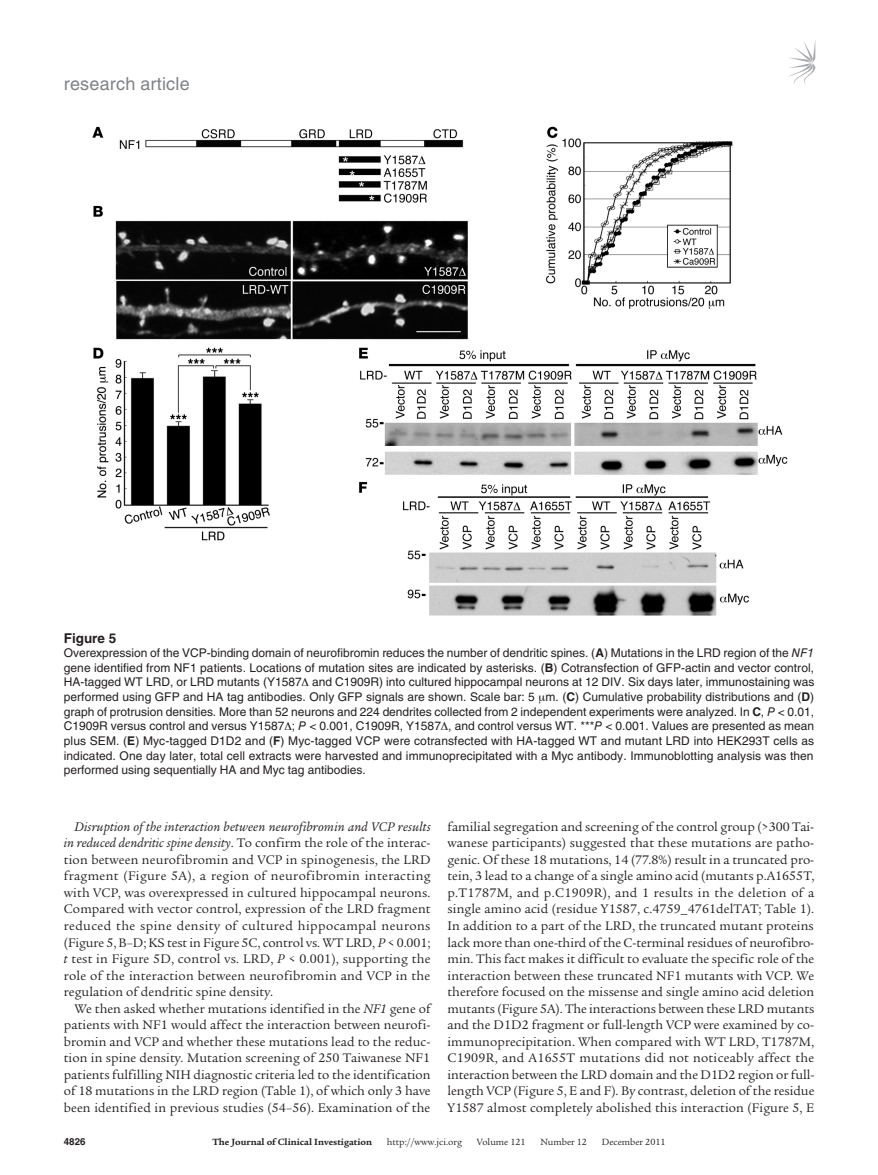
<style>
.page{position:relative;width:878px;height:1175px;background:#fff}
.page>*{position:absolute;margin:0;border:0;box-sizing:border-box;transform-origin:0 0}
.t1{font:18px "Helvetica LT Std";letter-spacing:.01em;color:#808285}
.t2{font:13.5px/16.5px "Legacy Serif Std";letter-spacing:.01em;color:#231f20;text-align:justify}
.t3{font:700 13.5px "Helvetica LT Std";color:#231f20}
.t4{font:12px/14.7px "Helvetica LT Std";color:#231f20;text-align:justify}
.t5{font:9.75px "Legacy Serif Std";color:#231f20}
.t6{font:700 9.75px "Legacy Serif Std";color:#231f20}
.t7{font:700 9.75px "Helvetica LT Std";color:#231f20}
.s1{font-weight:700}
.s2{font-style:italic}
</style>
<div class="page">
<svg style="left:789px;top:42px;width:26px;height:43px"></svg>
<img style="left:92px;top:126px;width:696px;height:490px">
<h1 class="t1" style="left:64px;top:73px;width:127px">research article</h1>
<p class="t3" style="left:64px;top:629px;width:54px">Figure 5</p>
<p class="t4" style="left:64px;top:645px;width:752px">Overexpression of the VCP-binding domain of neurofibromin reduces the number of dendritic spines. (<span class="s1">A</span>) Mutations in the LRD region of the <span class="s2">NF1 </span>gene identified from NF1 patients. Locations of mutation sites are indicated by asterisks. (<span class="s1">B</span>) Cotransfection of GFP-actin and vector control, HA-tagged WT LRD, or LRD mutants (Y1587 and C1909R) into cultured hippocampal neurons at 12 DIV. Six days later, immunostaining was performed using GFP and HA tag antibodies. Only GFP signals are shown. Scale bar: 5 m. (<span class="s1">C</span>) Cumulative probability distributions and (<span class="s1">D</span>) graph of protrusion densities. More than 52 neurons and 224 dendrites collected from 2 independent experiments were analyzed. In <span class="s1">C</span>, <span class="s2">P</span> &lt; 0.01, C1909R versus control and versus Y1587 ; <span class="s2">P</span> &lt; 0.001, C1909R, Y1587 , and control versus WT. ***<span class="s2">P</span> &lt; 0.001. Values are presented as mean plus SEM. (<span class="s1">E</span>) Myc-tagged D1D2 and (<span class="s1">F</span>) Myc-tagged VCP were cotransfected with HA-tagged WT and mutant LRD into HEK293T cells as indicated. One day later, total cell extracts were harvested and immunoprecipitated with a Myc antibody. Immunoblotting analysis was then performed using sequentially HA and Myc tag antibodies.</p>
<p class="t2" style="left:64px;top:818px;width:368px;text-indent:11px"><span class="s2">Disruption of the interaction between neurofibromin and VCP results in reduced dendritic spine density</span>. To confirm the role of the interac&shy;tion between neurofibromin and VCP in spinogenesis, the LRD fragment (Figure 5A), a region of neurofibromin interacting with VCP, was overexpressed in cultured hippocampal neurons.<br>Compared with vector control, expression of the LRD fragment reduced the spine density of cultured hippocampal neurons (Figure 5, B–D; KS test in Figure 5C, control vs. WT LRD, <span class="s2">P</span> &lt; 0.001; <span class="s2">t</span> test in Figure 5D, control vs. LRD, <span class="s2">P</span> &lt; 0.001), supporting the role of the interaction between neurofibromin and VCP in the regulation of dendritic spine density.</p>
<p class="t2" style="left:64px;top:1000px;width:368px;text-indent:11px">We then asked whether mutations identified in the <span class="s2">NF1</span> gene of patients with NF1 would affect the interaction between neurofi&shy;bromin and VCP and whether these mutations lead to the reduc&shy;tion in spine density. Mutation screening of 250 Taiwanese NF1 patients fulfilling NIH diagnostic criteria led to the identification of 18 mutations in the LRD region (Table 1), of which only 3 have been identified in previous studies (54–56). Examination of the</p>
<p class="t2" style="left:447px;top:818px;width:368px">familial segregation and screening of the control group (&gt;300 Tai&shy;wanese participants) suggested that these mutations are patho&shy;genic. Of these 18 mutations, 14 (77.8%) result in a truncated pro&shy;tein, 3 lead to a change of a single amino acid (mutants p.A1655T, p.T1787M, and p.C1909R), and 1 results in the deletion of a single amino acid (residue Y1587, c.4759_4761delTAT; Table 1).<br>In addition to a part of the LRD, the truncated mutant proteins lack more than one-third of the C-terminal residues of neurofibro&shy;min. This fact makes it difficult to evaluate the specific role of the interaction between these truncated NF1 mutants with VCP. We therefore focused on the missense and single amino acid deletion mutants (Figure 5A). The interactions between these LRD mutants and the D1D2 fragment or full-length VCP were examined by co&shy;immunoprecipitation. When compared with WT LRD, T1787M, C1909R, and A1655T mutations did not noticeably affect the interaction between the LRD domain and the D1D2 region or full&shy;length VCP (Figure 5, E and F). By contrast, deletion of the residue Y1587 almost completely abolished this interaction (Figure 5, E</p>
<p class="t7" style="left:64px;top:1135px;width:23px">4826</p>
<p class="t6" style="left:212px;top:1135px;width:161px">The Journal of Clinical Investigation</p>
<p class="t5" style="left:387px;top:1136px;width:77px">http://www.jci.org</p>
<p class="t5" style="left:476px;top:1136px;width:50px">Volume 121</p>
<p class="t5" style="left:540px;top:1136px;width:48px">Number 12</p>
<p class="t5" style="left:601px;top:1136px;width:65px">December 2011</p>
</div>
